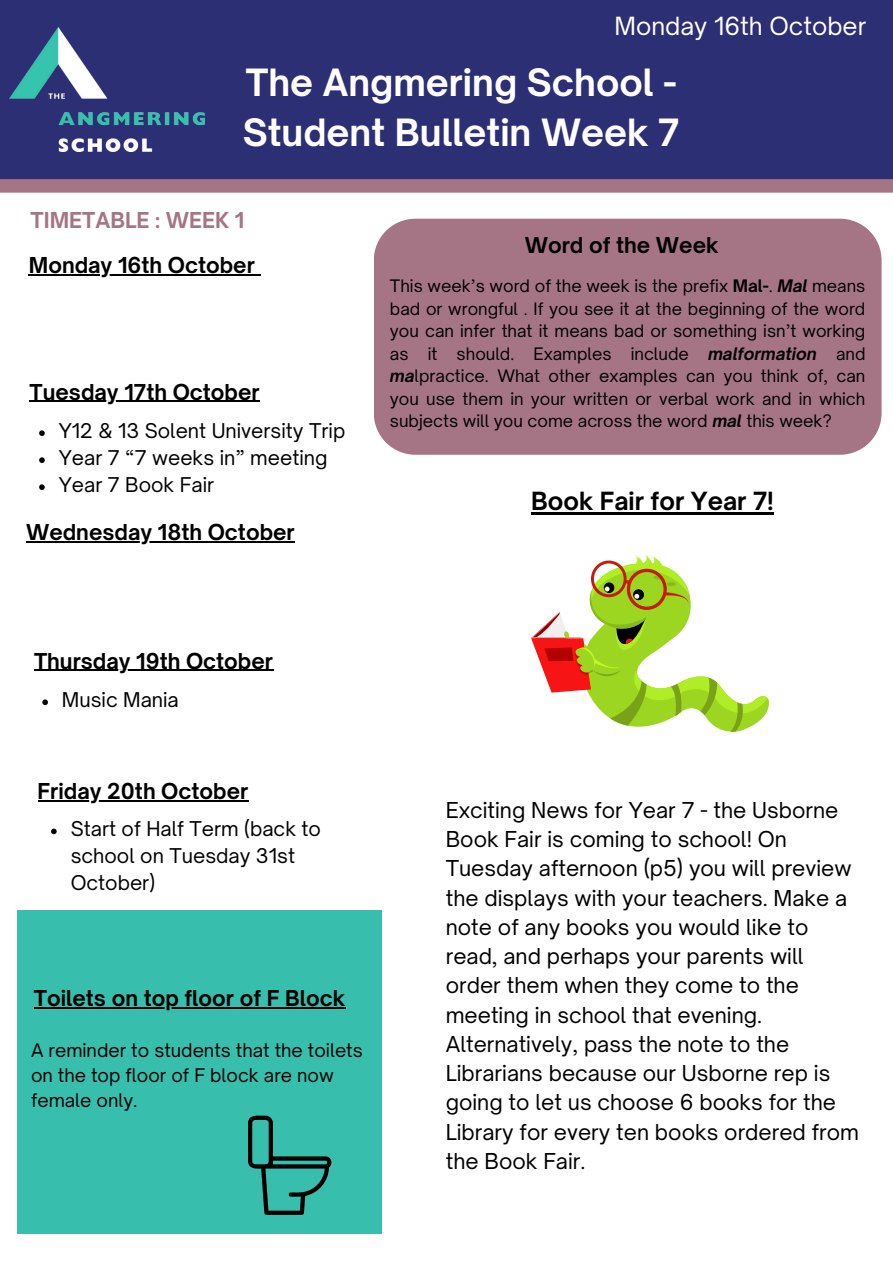
<style>
.page{position:relative;width:893px;height:1264px;background:#fff}
.page>*{position:absolute;margin:0;border:0;box-sizing:border-box;transform-origin:0 0}
.t1{font:700 36px/49.5px "Open Sauce One";color:#fff}
.t2{font:24px "Open Sauce One";color:#fff}
.t3{font:700 24px "Open Sauce One";color:#000}
.t4{font:21px/29.2px "Open Sauce One";color:#000}
.t5{font:700 21px "Open Sauce One";color:#000}
.t6{font:700 21px "Open Sauce One";color:#a67585}
.t7{font:19.5px/27px "Open Sauce One";color:#000}
.t8{font:18px/24.8px "Open Sauce One";color:#000}
.t9{font:16.5px/22.5px "Open Sauce One";color:#000;text-align:justify}
.s1{font-weight:700}
.s2{font-weight:700;font-style:italic}
</style>
<div class="page">
<div style="left:0;top:0;width:892px;height:181px;background:#2c2f73"></div>
<img style="left:9px;top:27px;width:195px;height:124px">
<div style="left:0;top:179px;width:892px;height:14px;background:#a67585"></div>
<div style="left:374px;top:219px;width:507px;height:236px;background:#a67585"></div>
<div style="left:17px;top:910px;width:365px;height:324px;background:#38bead"></div>
<svg style="left:248px;top:1115px;width:84px;height:99px"></svg>
<svg style="left:531px;top:554px;width:238px;height:178px"></svg>
<hr style="left:29px;top:274px;width:226px;height:1px;background:#000">
<hr style="left:30px;top:400px;width:230px;height:2px;background:#000">
<hr style="left:26px;top:541px;width:269px;height:1px;background:#000">
<hr style="left:34px;top:669px;width:239px;height:2px;background:#000">
<hr style="left:38px;top:800px;width:210px;height:1px;background:#000">
<hr style="left:34px;top:1007px;width:311px;height:1px;background:#000">
<svg style="left:42px;top:699px;width:6px;height:6px"></svg>
<svg style="left:39px;top:430px;width:6px;height:6px"></svg>
<svg style="left:39px;top:457px;width:6px;height:6px"></svg>
<svg style="left:39px;top:484px;width:6px;height:6px"></svg>
<hr style="left:531px;top:512px;width:242px;height:2px;background:#000">
<svg style="left:51px;top:828px;width:6px;height:6px"></svg>
<p class="t2" style="left:614px;top:11px;width:253px">Monday 16th October</p>
<p class="t1" style="left:243px;top:58px;width:438px">The Angmering School -<br>Student Bulletin Week 7</p>
<p class="t6" style="left:31px;top:207px;width:215px">TIMETABLE : WEEK 1</p>
<p class="t5" style="left:29px;top:252px;width:227px">Monday 16th October</p>
<p class="t5" style="left:30px;top:378px;width:232px">Tuesday 17th October</p>
<p class="t7" style="left:59px;top:417px;width:288px">Y12 &amp; 13 Solent University Trip</p>
<p class="t7" style="left:59px;top:444px;width:270px">Year 7 “7 weeks in” meeting</p>
<p class="t7" style="left:59px;top:471px;width:157px">Year 7 Book Fair</p>
<p class="t5" style="left:26px;top:519px;width:270px">Wednesday 18th October</p>
<p class="t5" style="left:524px;top:232px;width:195px">Word of the Week</p>
<p class="t9" style="left:390px;top:275px;width:477px">This week’s word of the week is the prefix <span class="s1">Mal-</span>. <span class="s2">Mal</span> means bad or wrongful . If you see it at the beginning of the word you can infer that it means bad or something isn’t working as it should. Examples include <span class="s2">malformation</span> and <span class="s2">ma</span>lpractice. What other examples can you think of, can you use them in your written or verbal work and in which subjects will you come across the word <span class="s2">mal</span> this week?</p>
<p class="t3" style="left:531px;top:485px;width:244px">Book Fair for Year 7!</p>
<p class="t5" style="left:34px;top:647px;width:240px">Thursday 19th October</p>
<p class="t7" style="left:62px;top:686px;width:118px">Music Mania</p>
<p class="t5" style="left:38px;top:778px;width:212px">Friday 20th October</p>
<p class="t7" style="left:71px;top:815px;width:252px">Start of Half Term (back to school on Tuesday 31st<br>October)</p>
<p class="t5" style="left:34px;top:984px;width:313px">Toilets on top floor of F Block</p>
<p class="t8" style="left:31px;top:1037px;width:333px">A reminder to students that the toilets on the top floor of F block are now female only.</p>
<p class="t4" style="left:446px;top:795px;width:415px">Exciting News for Year 7 - the Usborne Book Fair is coming to school! On Tuesday afternoon (p5) you will preview the displays with your teachers. Make a note of any books you would like to read, and perhaps your parents will order them when they come to the meeting in school that evening.<br>Alternatively, pass the note to the Librarians because our Usborne rep is going to let us choose 6 books for the Library for every ten books ordered from the Book Fair.</p>
</div>
